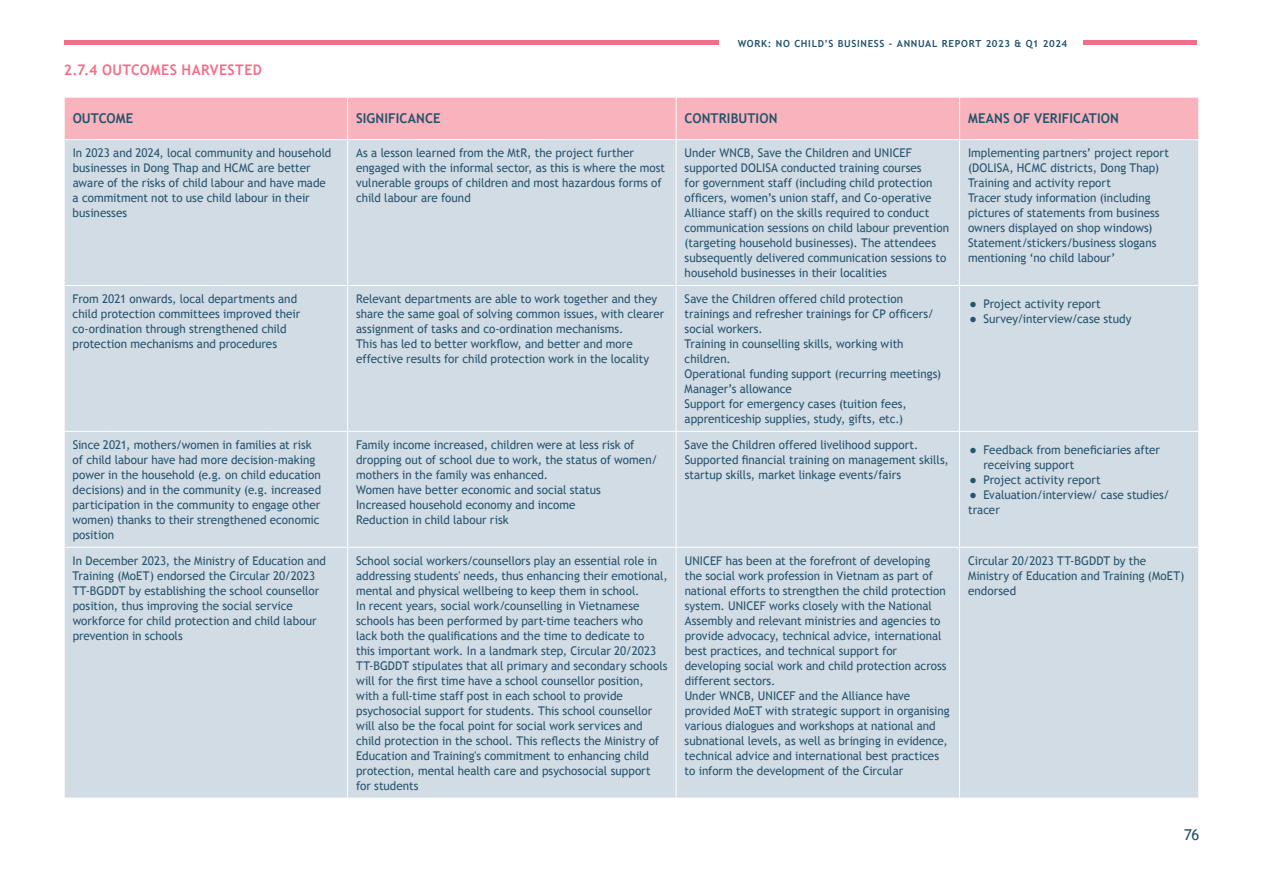
<style>
.page{position:relative;width:1263px;height:893px;background:#fff}
.page>*{position:absolute;margin:0;border:0;box-sizing:border-box;transform-origin:0 0}
.t1{font:15px "Trebuchet MS";color:#26536d}
.t2{font:700 14.7px "Trebuchet MS";letter-spacing:.025em;color:#f16f8a}
.t3{font:700 13.5px "Trebuchet MS";letter-spacing:.01em;color:#26536d}
.t4{font:12px/15px "Trebuchet MS";color:#26536d}
.t5{font:700 9.75px "Trebuchet MS";letter-spacing:.07em;color:#26536d}
.s1{font-size:19.5px}
</style>
<div class="page">
<div style="left:64px;top:40px;width:655px;height:5px;background:#f16f8a"></div>
<div style="left:1083px;top:40px;width:114px;height:5px;background:#f16f8a"></div>
<div style="left:65px;top:98px;width:1133px;height:41px;background:#f8b3bc"></div>
<div style="left:65px;top:140px;width:1133px;height:658px;background:#d2dce5"></div>
<hr style="left:347px;top:97px;width:1px;height:42px;background:#fff">
<hr style="left:676px;top:97px;width:1px;height:42px;background:#fff">
<hr style="left:959px;top:97px;width:1px;height:42px;background:#fff">
<hr style="left:347px;top:140px;width:1px;height:145px;background:#fff">
<hr style="left:676px;top:140px;width:1px;height:145px;background:#fff">
<hr style="left:959px;top:140px;width:1px;height:145px;background:#fff">
<hr style="left:64px;top:285px;width:284px;height:1px;background:#fff">
<hr style="left:348px;top:285px;width:328px;height:1px;background:#fff">
<hr style="left:347px;top:286px;width:1px;height:145px;background:#fff">
<hr style="left:676px;top:285px;width:283px;height:1px;background:#fff">
<hr style="left:676px;top:286px;width:1px;height:145px;background:#fff">
<hr style="left:959px;top:285px;width:240px;height:1px;background:#fff">
<hr style="left:959px;top:286px;width:1px;height:145px;background:#fff">
<hr style="left:64px;top:431px;width:284px;height:1px;background:#fff">
<hr style="left:348px;top:431px;width:328px;height:1px;background:#fff">
<hr style="left:347px;top:432px;width:1px;height:115px;background:#fff">
<hr style="left:676px;top:431px;width:283px;height:1px;background:#fff">
<hr style="left:676px;top:432px;width:1px;height:115px;background:#fff">
<hr style="left:959px;top:431px;width:240px;height:1px;background:#fff">
<hr style="left:959px;top:432px;width:1px;height:115px;background:#fff">
<hr style="left:64px;top:547px;width:284px;height:1px;background:#fff">
<hr style="left:348px;top:547px;width:328px;height:1px;background:#fff">
<hr style="left:347px;top:548px;width:1px;height:250px;background:#fff">
<hr style="left:676px;top:547px;width:283px;height:1px;background:#fff">
<hr style="left:676px;top:548px;width:1px;height:250px;background:#fff">
<hr style="left:959px;top:547px;width:240px;height:1px;background:#fff">
<hr style="left:959px;top:548px;width:1px;height:250px;background:#fff">
<p class="t2" style="left:64px;top:60px;width:200px">2.7.4 OUTCOMES HARVESTED</p>
<p class="t5" style="left:738px;top:37px;width:331px">WORK: NO CHILD’S BUSINESS - ANNUAL REPORT 2023 &amp; Q1 2024</p>
<p class="t3" style="left:73px;top:110px;width:62px">OUTCOME</p>
<p class="t3" style="left:356px;top:110px;width:86px">SIGNIFICANCE</p>
<p class="t3" style="left:685px;top:110px;width:94px">CONTRIBUTION</p>
<p class="t3" style="left:968px;top:110px;width:152px">MEANS OF VERIFICATION</p>
<p class="t4" style="left:73px;top:145px;width:260px">In 2023 and 2024, local community and household businesses in Dong Thap and HCMC are better aware of the risks of child labour and have made a commitment not to use child labour in their businesses</p>
<p class="t4" style="left:356px;top:145px;width:311px">As a lesson learned from the MtR, the project further engaged with the informal sector, as this is where the most vulnerable groups of children and most hazardous forms of child labour are found</p>
<p class="t4" style="left:685px;top:145px;width:266px">Under WNCB, Save the Children and UNICEF supported DOLISA conducted training courses<br>for government staff (including child protection officers, women’s union staff, and Co-operative Alliance staff) on the skills required to conduct communication sessions on child labour prevention (targeting household businesses). The attendees subsequently delivered communication sessions to household businesses in their localities</p>
<p class="t4" style="left:968px;top:145px;width:202px">Implementing partners’ project report (DOLISA, HCMC districts, Dong Thap)<br>Training and activity report<br>Tracer study information (including pictures of statements from business owners displayed on shop windows)<br>Statement/stickers/business slogans mentioning ‘no child labour’</p>
<p class="t4" style="left:73px;top:291px;width:229px">From 2021 onwards, local departments and child protection committees improved their co-ordination through strengthened child protection mechanisms and procedures</p>
<p class="t4" style="left:356px;top:291px;width:310px">Relevant departments are able to work together and they share the same goal of solving common issues, with clearer assignment of tasks and co-ordination mechanisms.<br>This has led to better workflow, and better and more effective results for child protection work in the locality</p>
<p class="t4" style="left:684px;top:291px;width:258px">Save the Children offered child protection trainings and refresher trainings for CP officers/ social workers.<br>Training in counselling skills, working with children.<br>Operational funding support (recurring meetings)<br>Manager’s allowance<br>Support for emergency cases (tuition fees, apprenticeship supplies, study, gifts, etc.)</p>
<p class="t4" style="left:968px;top:297px;width:134px"><span class="s1">•</span> Project activity report</p>
<p class="t4" style="left:968px;top:312px;width:165px"><span class="s1">•</span> Survey/interview/case study</p>
<p class="t4" style="left:73px;top:437px;width:250px">Since 2021, mothers/women in families at risk of child labour have had more decision-making power in the household (e.g. on child education decisions) and in the community (e.g. increased participation in the community to engage other women) thanks to their strengthened economic position</p>
<p class="t4" style="left:356px;top:437px;width:303px">Family income increased, children were at less risk of dropping out of school due to work, the status of women/ mothers in the family was enhanced.<br>Women have better economic and social status<br>Increased household economy and income<br>Reduction in child labour risk</p>
<p class="t4" style="left:685px;top:437px;width:266px">Save the Children offered livelihood support.<br>Supported financial training on management skills, startup skills, market linkage events/fairs</p>
<p class="t4" style="left:983px;top:443px;width:178px;text-indent:-15px"><span class="s1">•</span> Feedback from beneficiaries after receiving support</p>
<p class="t4" style="left:968px;top:473px;width:134px"><span class="s1">•</span> Project activity report</p>
<p class="t4" style="left:968px;top:488px;width:203px"><span class="s1">•</span> Evaluation/interview/ case studies/ tracer</p>
<p class="t4" style="left:73px;top:553px;width:255px">In December 2023, the Ministry of Education and Training (MoET) endorsed the Circular 20/2023<br>TT-BGDDT by establishing the school counsellor position, thus improving the social service workforce for child protection and child labour prevention in schools</p>
<p class="t4" style="left:356px;top:553px;width:313px">School social workers/counsellors play an essential role in addressing students' needs, thus enhancing their emotional, mental and physical wellbeing to keep them in school.<br>In recent years, social work/counselling in Vietnamese schools has been performed by part-time teachers who<br>lack both the qualifications and the time to dedicate to<br>this important work. In a landmark step, Circular 20/2023<br>TT-BGDDT stipulates that all primary and secondary schools will for the first time have a school counsellor position, with a full-time staff post in each school to provide psychosocial support for students. This school counsellor will also be the focal point for social work services and child protection in the school. This reflects the Ministry of Education and Training's commitment to enhancing child protection, mental health care and psychosocial support for students</p>
<p class="t4" style="left:685px;top:553px;width:266px">UNICEF has been at the forefront of developing the social work profession in Vietnam as part of national efforts to strengthen the child protection system. UNICEF works closely with the National Assembly and relevant ministries and agencies to provide advocacy, technical advice, international best practices, and technical support for developing social work and child protection across different sectors.<br>Under WNCB, UNICEF and the Alliance have provided MoET with strategic support in organising various dialogues and workshops at national and subnational levels, as well as bringing in evidence, technical advice and international best practices to inform the development of the Circular</p>
<p class="t4" style="left:968px;top:553px;width:218px">Circular 20/2023 TT-BGDDT by the<br>Ministry of Education and Training (MoET) endorsed</p>
<p class="t1" style="left:1184px;top:826px;width:17px">76</p>
</div>
